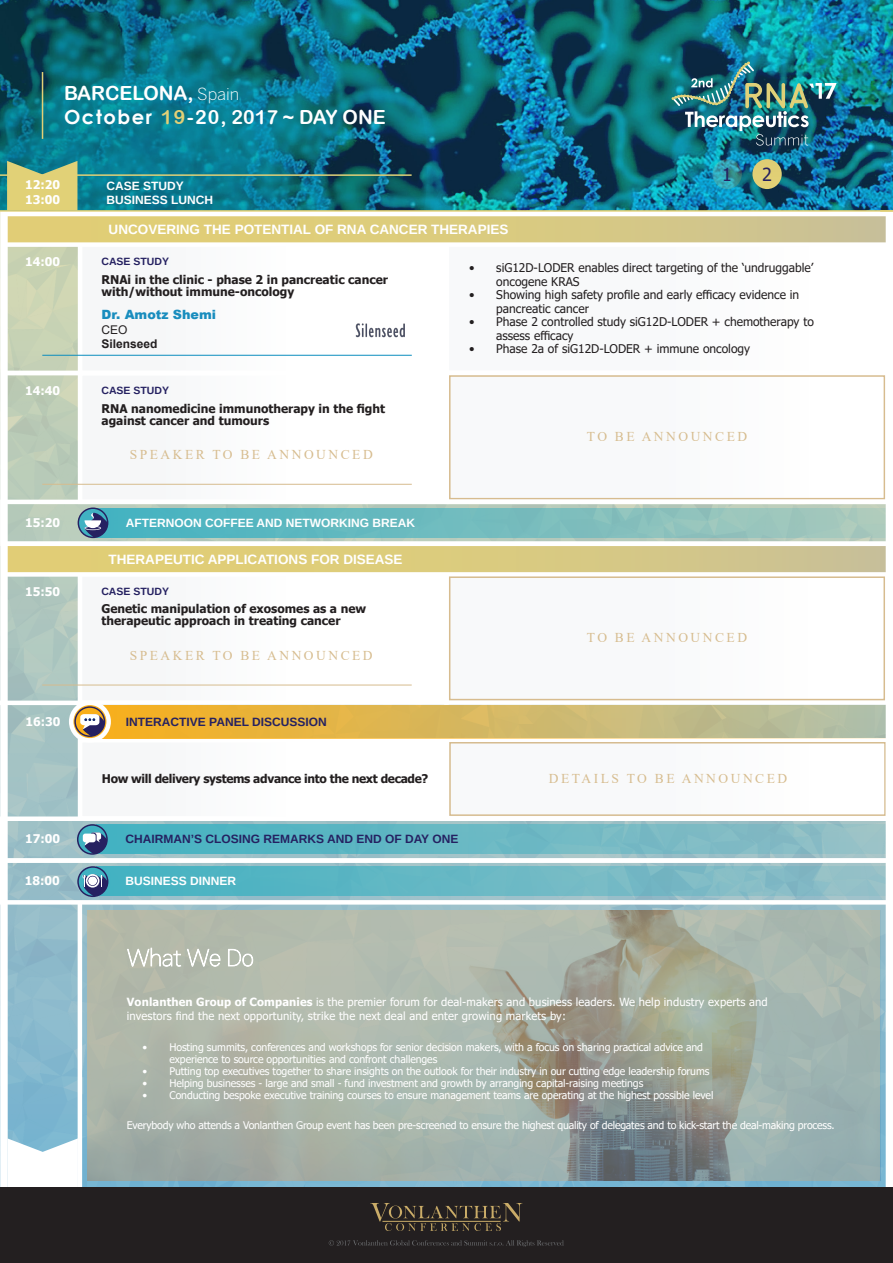
<style>
.page{position:relative;width:893px;height:1263px;background:#fff}
.page>*{position:absolute;margin:0;border:0;box-sizing:border-box;transform-origin:0 0}
.t1{font:19.5px/24px "Arial Rounded MT Bold";color:#fff}
.t2{font:18px "Tahoma";color:#262161}
.t3{font:13.5px "Times New Roman";letter-spacing:.185em;color:#d7bd90}
.t4{font:700 13.5px "Arimo";color:#fff}
.t5{font:900 12.75px "Arial";color:#198dbe}
.t6{font:12px/13.5px "Tahoma";color:#231f20}
.t7{font:700 12px/12px "Tahoma";color:#231f20}
.t8{font:700 12px/14.4px "Arimo";color:#fff}
.t9{font:700 12px "Arimo";color:#252161}
.t10{font:700 12px "Tahoma";letter-spacing:-.025em;color:#231f20}
.t11{font:700 12px/14.4px "Tahoma";color:#fff}
.t12{font:700 12px "Arial";color:#231f20}
.t13{font:12px "Arial";color:#231f20}
.t14{font:11.25px/13.5px "Tahoma";letter-spacing:.01em;color:#fff}
.t15{font:10.5px/12px "Tahoma";letter-spacing:-.01em;color:#fff}
.t16{font:700 10.5px "Arimo";color:#252161}
.s1{font-family:"Benton Sans";font-weight:300;font-size:16.5px}
.s2{font-family:"Century Gothic";font-weight:700}
.s3{color:#e2d076}
.s4{font-weight:700}
</style>
<div class="page">
<img style="left:9px;top:247px;width:875px;height:940px">
<svg style="left:88px;top:911px;width:792px;height:270px;background:#a4aea4"></svg>
<svg style="left:127px;top:948px;width:54px;height:18px"></svg>
<svg style="left:187px;top:949px;width:33px;height:17px"></svg>
<svg style="left:228px;top:949px;width:25px;height:17px"></svg>
<svg style="left:9px;top:1138px;width:69px;height:49px"></svg>
<hr style="left:78px;top:902px;width:4px;height:288px;background:#fff">
<div style="left:447px;top:244px;width:441px;height:129px;background:#f8f9fa"></div>
<div style="left:78px;top:242px;width:371px;height:133px;background:#fdfdfd"></div>
<div style="left:0;top:212px;width:893px;height:31px;background:linear-gradient(to right,#e6d16f,#ccc293)"></div>
<div style="left:2px;top:212px;width:891px;height:35px;border:4px solid #fff"></div>
<hr style="left:42px;top:355px;width:370px;height:1px;background:#0b8dbe">
<img style="left:356px;top:324px;width:49px;height:13px">
<div style="left:447px;top:373px;width:441px;height:129px;background:#f8f9fa"></div>
<div style="left:445px;top:371px;width:445px;height:133px;border:4px solid #fff"></div>
<div style="left:78px;top:371px;width:371px;height:133px;background:#fdfdfe"></div>
<div style="left:449px;top:375px;width:436px;height:124px;border:2px solid #d7bc8f"></div>
<hr style="left:42px;top:484px;width:370px;height:1px;background:#d6bc8e">
<hr style="left:5px;top:371px;width:76px;height:4px;background:#fff">
<div style="left:96px;top:508px;width:797px;height:29px;background:linear-gradient(to right,#41b1c1,#acc9bb)"></div>
<svg style="left:78px;top:507px;width:30px;height:31px"></svg>
<div style="left:0;top:500px;width:893px;height:46px;border:4px solid #fff"></div>
<div style="left:447px;top:574px;width:441px;height:128px;background:#f8f9fa"></div>
<div style="left:444px;top:572px;width:446px;height:133px;border:4px solid #fff"></div>
<div style="left:78px;top:572px;width:371px;height:133px;background:#fdfdfd;border:4px solid #fff"></div>
<div style="left:0;top:542px;width:893px;height:31px;background:linear-gradient(to right,#e6d16f,#ccc393)"></div>
<div style="left:2px;top:541px;width:891px;height:36px;border:4px solid #fff"></div>
<div style="left:449px;top:576px;width:436px;height:124px;border:2px solid #d7bc8f"></div>
<hr style="left:42px;top:685px;width:370px;height:1px;background:#d6bc8e">
<div style="left:447px;top:740px;width:441px;height:78px;background:#f8f9fa"></div>
<div style="left:445px;top:738px;width:445px;height:82px;border:4px solid #fff"></div>
<div style="left:78px;top:738px;width:371px;height:83px;background:#fdfdfd"></div>
<div style="left:81px;top:705px;width:812px;height:33px;background:linear-gradient(to right,#fbb01a,#aebfad)"></div>
<svg style="left:74px;top:706px;width:31px;height:31px"></svg>
<hr style="left:0;top:701px;width:85px;height:4px;background:#fff">
<div style="left:69px;top:701px;width:42px;height:42px;border:4px solid #fff;border-radius:50%"></div>
<div style="left:449px;top:742px;width:437px;height:74px;border:2px solid #d6bc90"></div>
<div style="left:96px;top:825px;width:797px;height:29px;background:linear-gradient(to right,#41b1c2,#95bfc6)"></div>
<svg style="left:77px;top:824px;width:31px;height:31px"></svg>
<div style="left:0;top:858px;width:893px;height:46px;border:4px solid #fff"></div>
<div style="left:96px;top:867px;width:797px;height:29px;background:linear-gradient(to right,#41b2c2,#94bec7)"></div>
<svg style="left:77px;top:866px;width:31px;height:31px"></svg>
<div style="left:0;top:208px;width:893px;height:1009px;border:8px solid #fff"></div>
<div style="left:0;top:1187px;width:893px;height:76px;background:#231f20"></div>
<svg style="left:329px;top:1240px;width:235px;height:7px"></svg>
<svg style="left:370px;top:1203px;width:152px;height:28px"></svg>
<img style="left:0;top:0;width:893px;height:210px">
<hr style="left:0;top:174px;width:412px;height:2px;background:#e1d177">
<svg style="left:7px;top:161px;width:70px;height:49px;background:#c3c479"></svg>
<hr style="left:0;top:210px;width:893px;height:2px;background:#e2d076">
<svg style="left:713px;top:159px;width:29px;height:30px"></svg>
<div style="left:752px;top:159px;width:30px;height:30px;background:#e2d076;border-radius:50%"></div>
<div style="left:637px;top:27px;width:235px;height:156px;background:#231f20;opacity:.3"></div>
<img style="left:671px;top:61px;width:165px;height:85px">
<hr style="left:42px;top:72px;width:1px;height:67px;background:#e2d076">
<svg style="left:880px;top:210px;width:13px;height:2px"></svg>
<h1 class="t1" style="left:64px;top:81px;width:323px">BARCELONA, <span class="s1">Spain<br></span><span class="s2">October</span> <span class="s3">19</span>-20, 2017 ~ DAY ONE</h1>
<p class="t11" style="left:25px;top:178px;width:36px">12:20<br>13:00</p>
<p class="t8" style="left:106px;top:179px;width:108px">CASE STUDY<br>BUSINESS LUNCH</p>
<p class="t4" style="left:109px;top:220px;width:401px">UNCOVERING THE POTENTIAL OF RNA CANCER THERAPIES</p>
<h2 class="t2" style="left:722px;top:162px;width:11px">1</h2>
<h2 class="t2" style="left:762px;top:162px;width:11px">2</h2>
<p class="t11" style="left:25px;top:255px;width:36px">14:00</p>
<p class="t16" style="left:101px;top:254px;width:69px">CASE STUDY</p>
<p class="t7" style="left:101px;top:274px;width:288px">RNAi in the clinic - phase 2 in pancreatic cancer with/without immune-oncology</p>
<p class="t5" style="left:102px;top:306px;width:116px">Dr. Amotz Shemi</p>
<p class="t13" style="left:102px;top:321px;width:28px">CEO</p>
<p class="t12" style="left:102px;top:336px;width:58px">Silenseed</p>
<p class="t11" style="left:25px;top:384px;width:36px">14:40</p>
<p class="t16" style="left:101px;top:383px;width:69px">CASE STUDY</p>
<p class="t7" style="left:101px;top:403px;width:285px">RNA nanomedicine immunotherapy in the fight against cancer and tumours</p>
<p class="t3" style="left:130px;top:445px;width:244px">SPEAKER TO BE ANNOUNCED</p>
<p class="t11" style="left:25px;top:516px;width:36px">15:20</p>
<p class="t8" style="left:126px;top:515px;width:291px">AFTERNOON COFFEE AND NETWORKING BREAK</p>
<p class="t4" style="left:109px;top:550px;width:296px">THERAPEUTIC APPLICATIONS FOR DISEASE</p>
<p class="t11" style="left:25px;top:585px;width:36px">15:50</p>
<p class="t16" style="left:101px;top:584px;width:69px">CASE STUDY</p>
<p class="t7" style="left:101px;top:603px;width:266px">Genetic manipulation of exosomes as a new therapeutic approach in treating cancer</p>
<p class="t3" style="left:130px;top:646px;width:244px">SPEAKER TO BE ANNOUNCED</p>
<p class="t11" style="left:26px;top:715px;width:36px">16:30</p>
<p class="t9" style="left:126px;top:714px;width:202px">INTERACTIVE PANEL DISCUSSION</p>
<p class="t6" style="left:496px;top:262px;width:319px;text-indent:-27px">• siG12D-LODER enables direct targeting of the ‘undruggable’ oncogene KRAS</p>
<p class="t6" style="left:496px;top:289px;width:304px;text-indent:-27px">• Showing high safety profile and early efficacy evidence in pancreatic cancer</p>
<p class="t6" style="left:496px;top:316px;width:319px;text-indent:-27px">• Phase 2 controlled study siG12D-LODER + chemotherapy to assess efficacy</p>
<p class="t6" style="left:469px;top:343px;width:282px">• Phase 2a of siG12D-LODER + immune oncology</p>
<p class="t3" style="left:587px;top:427px;width:162px">TO BE ANNOUNCED</p>
<p class="t3" style="left:587px;top:628px;width:162px">TO BE ANNOUNCED</p>
<p class="t10" style="left:102px;top:770px;width:328px">How will delivery systems advance into the next decade?</p>
<p class="t3" style="left:549px;top:769px;width:240px">DETAILS TO BE ANNOUNCED</p>
<p class="t11" style="left:25px;top:832px;width:36px">17:00</p>
<p class="t9" style="left:125px;top:831px;width:334px">CHAIRMAN’S CLOSING REMARKS AND END OF DAY ONE</p>
<p class="t11" style="left:25px;top:874px;width:36px">18:00</p>
<p class="t8" style="left:125px;top:874px;width:112px">BUSINESS DINNER</p>
<p class="t14" style="left:127px;top:996px;width:642px"><span class="s4">Vonlanthen Group of Companies</span> is the premier forum for deal-makers and business leaders. We help industry experts and investors find the next opportunity, strike the next deal and enter growing markets by:</p>
<p class="t15" style="left:169px;top:1042px;width:535px;text-indent:-27px">• Hosting summits, conferences and workshops for senior decision makers, with a focus on sharing practical advice and experience to source opportunities and confront challenges</p>
<p class="t15" style="left:142px;top:1066px;width:568px">• Putting top executives together to share insights on the outlook for their industry in our cutting edge leadership forums</p>
<p class="t15" style="left:142px;top:1078px;width:502px">• Helping businesses - large and small - fund investment and growth by arranging capital-raising meetings</p>
<p class="t15" style="left:142px;top:1090px;width:572px">• Conducting bespoke executive training courses to ensure management teams are operating at the highest possible level</p>
<p class="t15" style="left:127px;top:1120px;width:709px">Everybody who attends a Vonlanthen Group event has been pre-screened to ensure the highest quality of delegates and to kick-start the deal-making process.</p>
</div>
